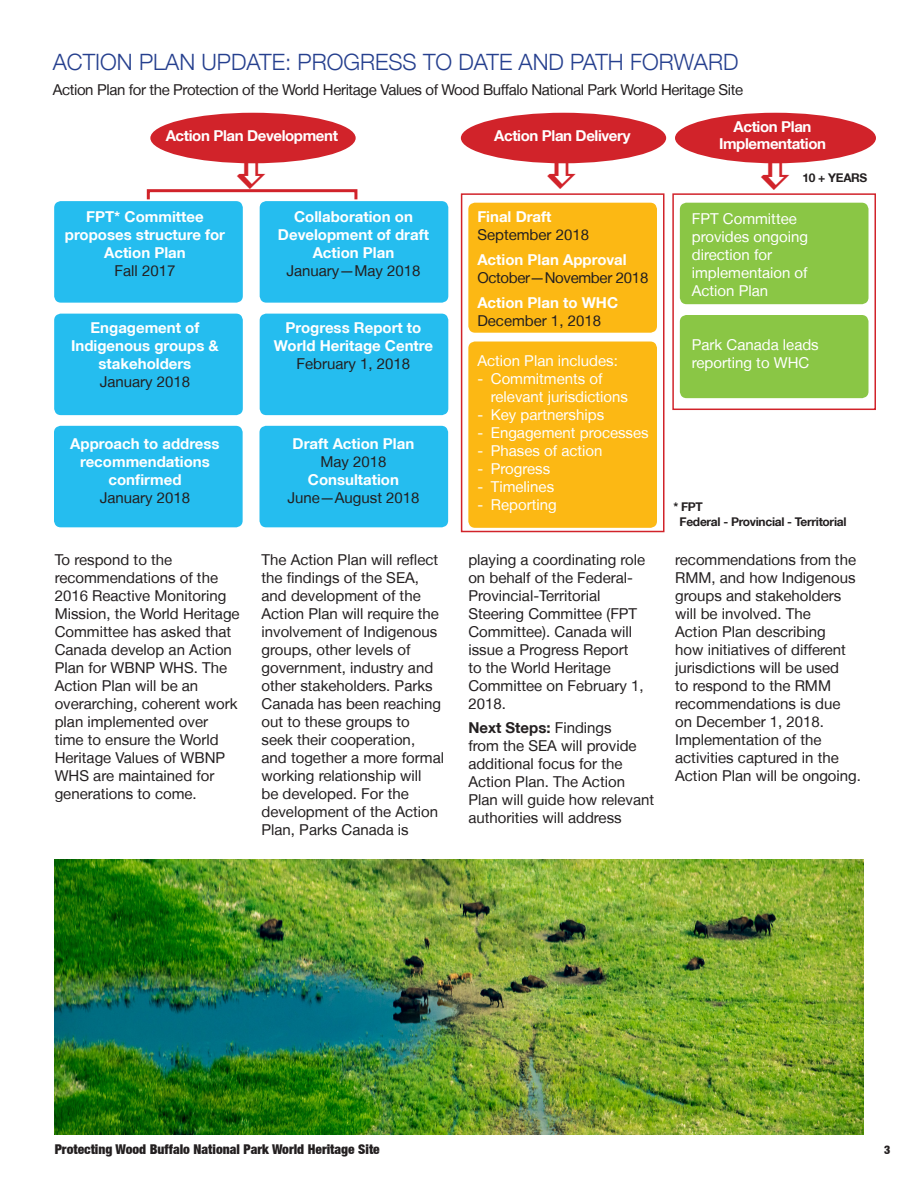
<style>
.page{position:relative;width:918px;height:1188px;background:#fff}
.page>*{position:absolute;margin:0;border:0;box-sizing:border-box;transform-origin:0 0}
.Paragraph_Style_1{font:300 22.5px "Helvetica Neue LT";color:#253f8e}
.Body-Body_Black{font:15px/18px "Helvetica Neue LT";color:#231f20}
.Paragraph_Style_1-2{font:700 15px/18px "Helvetica Neue LT";color:#fff;text-align:center}
.Paragraph_Style_1-3{font:15px/18px "Helvetica Neue LT";color:#fff}
.Body-Body_Black-2{font:15px "Helvetica Neue LT";letter-spacing:-.025em;color:#231f20}
.Body-Body_Black-3{font:700 15px/16.5px "Helvetica Neue LT";letter-spacing:-.025em;color:#fff;text-align:center}
.Paragraph_Style_1-4{font:15px/18px "Helvetica Neue LT";letter-spacing:-.02em;color:#231f20}
.Paragraph_Style_1-5{font:15px/18px "Helvetica Neue LT";color:#231f20}
.t1{font:900 condensed 13.5px "Helvetica Neue";color:#231f20}
.Body-Body_Black-4{font:700 12px/15px "Helvetica Neue LT";letter-spacing:-.025em;color:#231f20}
.t2{font:900 condensed 12px "Helvetica Neue";color:#231f20}
.s1{font-weight:400;color:#231f20}
.s2{font-weight:700;color:#fff}
.s3{font-weight:700}
</style>
<div class="page">
<img style="left:55px;top:860px;width:809px;height:274px">
<div style="left:461px;top:193px;width:203px;height:339px;border:2px solid #d1232a"></div>
<div style="left:672px;top:193px;width:204px;height:217px;border:2px solid #d1232a"></div>
<div style="left:468px;top:203px;width:189px;height:130px;background:#fcb814;border-radius:7px"></div>
<div style="left:468px;top:342px;width:189px;height:186px;background:#fcb814;border-radius:7px"></div>
<div style="left:680px;top:203px;width:188px;height:101px;background:#8ac645;border-radius:7px"></div>
<div style="left:680px;top:315px;width:188px;height:83px;background:#8ac645;border-radius:7px"></div>
<div style="left:54px;top:201px;width:189px;height:102px;background:#25bdef;border-radius:7px"></div>
<div style="left:54px;top:314px;width:189px;height:101px;background:#25bdef;border-radius:7px"></div>
<div style="left:54px;top:426px;width:189px;height:101px;background:#25bdef;border-radius:7px"></div>
<div style="left:260px;top:201px;width:188px;height:102px;background:#25bdef;border-radius:7px"></div>
<div style="left:260px;top:314px;width:188px;height:101px;background:#25bdef;border-radius:7px"></div>
<div style="left:260px;top:426px;width:188px;height:101px;background:#25bdef;border-radius:7px"></div>
<div style="left:461px;top:113px;width:205px;height:50px;background:#d1232a;border-radius:50%"></div>
<div style="left:675px;top:113px;width:201px;height:50px;background:#d1232a;border-radius:50%"></div>
<div style="left:150px;top:113px;width:206px;height:50px;background:#d1232a;border-radius:50%"></div>
<svg style="left:550px;top:163px;width:26px;height:1px"></svg>
<svg style="left:145px;top:157px;width:214px;height:45px"></svg>
<svg style="left:762px;top:163px;width:27px;height:1px"></svg>
<p class="Paragraph_Style_1" style="left:53px;top:48px;width:687px">ACTION PLAN UPDATE: PROGRESS TO DATE AND PATH FORWARD</p>
<p class="Body-Body_Black-2" style="left:53px;top:81px;width:692px">Action Plan for the Protection of the World Heritage Values of Wood Buffalo National Park World Heritage Site</p>
<p class="Body-Body_Black-3" style="left:166px;top:127px;width:174px">Action Plan Development</p>
<p class="Body-Body_Black-3" style="left:494px;top:127px;width:138px">Action Plan Delivery</p>
<p class="Body-Body_Black-3" style="left:719px;top:118px;width:108px">Action Plan<br>Implementation</p>
<p class="Paragraph_Style_1-2" style="left:65px;top:208px;width:162px">FPT* Committee proposes structure for<br>Action Plan<br><span class="s1">Fall 2017</span></p>
<p class="Paragraph_Style_1-2" style="left:71px;top:319px;width:149px">Engagement of<br>Indigenous groups &amp; stakeholders<br><span class="s1">January 2018</span></p>
<p class="Paragraph_Style_1-2" style="left:70px;top:434px;width:151px">Approach to address recommendations confirmed<br><span class="s1">January 2018</span></p>
<p class="Paragraph_Style_1-2" style="left:278px;top:208px;width:153px">Collaboration on<br>Development of draft<br>Action Plan<br><span class="s1">January—May 2018</span></p>
<p class="Paragraph_Style_1-2" style="left:274px;top:319px;width:161px">Progress Report to<br>World Heritage Centre<br><span class="s1">February 1, 2018</span></p>
<p class="Paragraph_Style_1-2" style="left:287px;top:434px;width:134px">Draft Action Plan<br><span class="s1">May 2018<br></span>Consultation<br><span class="s1">June—August 2018</span></p>
<p class="Paragraph_Style_1-5" style="left:477px;top:208px;width:113px"><span class="s2">Final Draft<br></span>September 2018</p>
<p class="Paragraph_Style_1-4" style="left:477px;top:250px;width:172px"><span class="s2">Action Plan Approval<br></span>October—November 2018</p>
<p class="Paragraph_Style_1-2" style="left:477px;top:293px;width:142px;text-align:left">Action Plan to WHC<br><span class="s1">December 1, 2018</span></p>
<p class="Paragraph_Style_1-3" style="left:477px;top:352px;width:142px">Action Plan includes:</p>
<p class="Paragraph_Style_1-3" style="left:491px;top:370px;width:139px;text-indent:-14px">- Commitments of relevant jurisdictions</p>
<p class="Paragraph_Style_1-3" style="left:477px;top:406px;width:128px">- Key partnerships</p>
<p class="Paragraph_Style_1-3" style="left:477px;top:424px;width:173px">- Engagement processes</p>
<p class="Paragraph_Style_1-3" style="left:477px;top:442px;width:127px">- Phases of action</p>
<p class="Paragraph_Style_1-3" style="left:477px;top:460px;width:74px">- Progress</p>
<p class="Paragraph_Style_1-3" style="left:477px;top:478px;width:78px">- Timelines</p>
<p class="Paragraph_Style_1-3" style="left:477px;top:496px;width:81px">- Reporting</p>
<p class="Body-Body_Black" style="left:55px;top:550px;width:186px">To respond to the recommendations of the<br>2016 Reactive Monitoring<br>Mission, the World Heritage<br>Committee has asked that<br>Canada develop an Action<br>Plan for WBNP WHS. The<br>Action Plan will be an overarching, coherent work plan implemented over time to ensure the World<br>Heritage Values of WBNP<br>WHS are maintained for generations to come.</p>
<p class="Body-Body_Black" style="left:262px;top:550px;width:184px">The Action Plan will reflect the findings of the SEA, and development of the<br>Action Plan will require the involvement of Indigenous groups, other levels of government, industry and other stakeholders. Parks<br>Canada has been reaching out to these groups to seek their cooperation, and together a more formal working relationship will<br>be developed. For the development of the Action<br>Plan, Parks Canada is</p>
<p class="Body-Body_Black" style="left:468px;top:550px;width:178px">playing a coordinating role on behalf of the Federal-<br>Provincial-Territorial<br>Steering Committee (FPT<br>Committee). Canada will issue a Progress Report to the World Heritage<br>Committee on February 1,<br>2018.</p>
<p class="Body-Body_Black" style="left:468px;top:719px;width:187px"><span class="s3">Next Steps:</span> Findings<br>from the SEA will provide additional focus for the<br>Action Plan. The Action<br>Plan will guide how relevant authorities will address</p>
<p class="Body-Body_Black-4" style="left:802px;top:170px;width:66px">10 + YEARS</p>
<p class="Paragraph_Style_1-3" style="left:692px;top:210px;width:118px">FPT Committee provides ongoing direction for implementaion of<br>Action Plan</p>
<p class="Paragraph_Style_1-3" style="left:692px;top:336px;width:128px">Park Canada leads reporting to WHC</p>
<p class="Body-Body_Black-4" style="left:680px;top:499px;width:168px;text-indent:-6px">* FPT<br>Federal - Provincial - Territorial</p>
<p class="Body-Body_Black" style="left:675px;top:550px;width:187px">recommendations from the<br>RMM, and how Indigenous groups and stakeholders will be involved. The<br>Action Plan describing<br>how initiatives of different jurisdictions will be used<br>to respond to the RMM recommendations is due on December 1, 2018.<br>Implementation of the activities captured in the<br>Action Plan will be ongoing.</p>
<p class="t1" style="left:55px;top:1140px;width:327px">Protecting Wood Buffalo National Park World Heritage Site</p>
<p class="t2" style="left:884px;top:1142px;width:8px">3</p>
</div>
